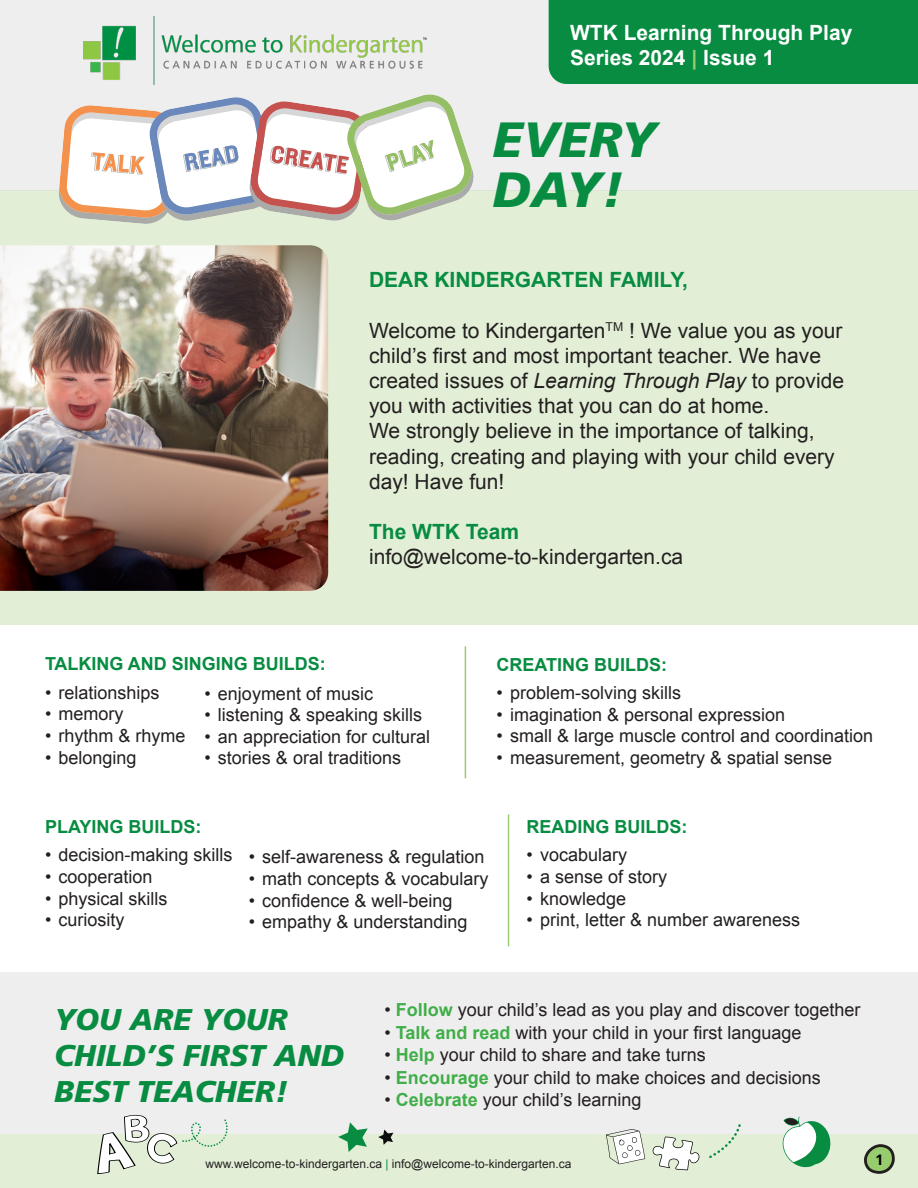
<style>
.page{position:relative;width:918px;height:1188px;background:#fff}
.page>*{position:absolute;margin:0;border:0;box-sizing:border-box;transform-origin:0 0}
.t1{font:italic 900 49.5px/49.5px "Frutiger LT Std";color:#078c41}
.t2{font:italic 900 30px "Frutiger LT Std";color:#078c41}
.t3{font:21px/25.2px "Arial";color:#231f20}
.t4{font:700 21px/25.2px "Arial";color:#fff}
.t5{font:700 21px "Arial";color:#078c41}
.t6{font:18px "Arial";color:#231f20}
.t7{font:700 18px "Arial";color:#078c41}
.t8{font:700 15px "Frutiger LT Std";color:#000}
.t9{font:12px "Arial";color:#231f20}
.s1{color:#97cd6e}
.s2{font-style:italic}
.s3{font-weight:700;color:#40ae49}
.s4{color:#078c41}
</style>
<div class="page">
<div style="left:0;top:1134px;width:918px;height:54px;background:#e2efd6"></div>
<div style="left:0;top:972px;width:918px;height:162px;background:#efeeee"></div>
<div style="left:0;top:190px;width:918px;height:434px;background:#e2efd6"></div>
<div style="left:0;top:0;width:918px;height:190px;background:#efeeee"></div>
<div style="left:549px;top:0;width:369px;height:84px;background:#078c41"></div>
<img style="left:84px;top:17px;width:343px;height:68px">
<svg style="left:57px;top:94px;width:423px;height:130px"></svg>
<img style="left:0;top:245px;width:328px;height:346px">
<hr style="left:465px;top:646px;width:1px;height:132px;background:#97cd6e">
<hr style="left:508px;top:814px;width:1px;height:132px;background:#97cd6e">
<svg style="left:864px;top:1144px;width:31px;height:30px"></svg>
<svg style="left:652px;top:1137px;width:47px;height:33px"></svg>
<svg style="left:606px;top:1129px;width:39px;height:35px"></svg>
<svg style="left:338px;top:1122px;width:30px;height:30px"></svg>
<svg style="left:378px;top:1130px;width:15px;height:15px"></svg>
<svg style="left:709px;top:1124px;width:32px;height:34px"></svg>
<svg style="left:97px;top:1115px;width:131px;height:59px"></svg>
<svg style="left:782px;top:1117px;width:49px;height:50px"></svg>
<p class="t4" style="left:570px;top:21px;width:284px">WTK Learning Through Play<br>Series 2024 <span class="s1">|</span> Issue 1</p>
<p class="t1" style="left:493px;top:115px;width:165px">EVERY<br>DAY!</p>
<p class="t5" style="left:369px;top:266px;width:320px">DEAR KINDERGARTEN FAMILY,</p>
<p class="t3" style="left:369px;top:318px;width:477px">Welcome to Kindergarten<sup>TM</sup> ! We value you as your child’s first and most important teacher. We have created issues of <span class="s2">Learning Through Play</span> to provide you with activities that you can do at home.<br>We strongly believe in the importance of talking, reading, creating and playing with your child every day! Have fun!</p>
<p class="t5" style="left:369px;top:518px;width:152px">The WTK Team</p>
<p class="t3" style="left:369px;top:545px;width:316px">info@welcome-to-kindergarten.ca</p>
<p class="t7" style="left:45px;top:652px;width:282px">TALKING AND SINGING BUILDS:</p>
<p class="t6" style="left:45px;top:681px;width:116px">• relationships</p>
<p class="t6" style="left:45px;top:702px;width:80px">• memory</p>
<p class="t6" style="left:45px;top:724px;width:142px">• rhythm &amp; rhyme</p>
<p class="t6" style="left:45px;top:746px;width:93px">• belonging</p>
<p class="t6" style="left:204px;top:681px;width:170px">• enjoyment of music</p>
<p class="t6" style="left:204px;top:703px;width:219px">• listening &amp; speaking skills</p>
<p class="t6" style="left:204px;top:725px;width:227px">• an appreciation for cultural</p>
<p class="t6" style="left:204px;top:746px;width:198px">• stories &amp; oral traditions</p>
<p class="t7" style="left:497px;top:653px;width:172px">CREATING BUILDS:</p>
<p class="t6" style="left:497px;top:681px;width:186px">• problem-solving skills</p>
<p class="t6" style="left:497px;top:703px;width:290px">• imagination &amp; personal expression</p>
<p class="t6" style="left:497px;top:724px;width:378px">• small &amp; large muscle control and coordination</p>
<p class="t6" style="left:497px;top:746px;width:337px">• measurement, geometry &amp; spatial sense</p>
<p class="t7" style="left:45px;top:815px;width:158px">PLAYING BUILDS:</p>
<p class="t6" style="left:45px;top:843px;width:189px">• decision-making skills</p>
<p class="t6" style="left:45px;top:865px;width:109px">• cooperation</p>
<p class="t6" style="left:45px;top:886px;width:124px">• physical skills</p>
<p class="t6" style="left:45px;top:908px;width:81px">• curiosity</p>
<p class="t6" style="left:249px;top:845px;width:237px">• self-awareness &amp; regulation</p>
<p class="t6" style="left:249px;top:867px;width:241px">• math concepts &amp; vocabulary</p>
<p class="t6" style="left:249px;top:889px;width:205px">• confidence &amp; well-being</p>
<p class="t6" style="left:249px;top:910px;width:220px">• empathy &amp; understanding</p>
<p class="t7" style="left:527px;top:815px;width:162px">READING BUILDS:</p>
<p class="t6" style="left:527px;top:843px;width:102px">• vocabulary</p>
<p class="t6" style="left:527px;top:865px;width:142px">• a sense of story</p>
<p class="t6" style="left:527px;top:886px;width:101px">• knowledge</p>
<p class="t6" style="left:527px;top:908px;width:275px">• print, letter &amp; number awareness</p>
<p class="t2" style="left:54px;top:1002px;width:235px">YOU ARE YOUR</p>
<p class="t2" style="left:54px;top:1038px;width:292px">CHILD’S FIRST AND</p>
<p class="t2" style="left:54px;top:1074px;width:236px">BEST TEACHER!</p>
<p class="t6" style="left:384px;top:998px;width:478px">• <span class="s3">Follow</span> your child’s lead as you play and discover together</p>
<p class="t6" style="left:384px;top:1021px;width:419px">• <span class="s3">Talk and read</span> with your child in your first language</p>
<p class="t6" style="left:384px;top:1043px;width:323px">• <span class="s3">Help</span> your child to share and take turns</p>
<p class="t6" style="left:384px;top:1066px;width:438px">• <span class="s3">Encourage</span> your child to make choices and decisions</p>
<p class="t6" style="left:384px;top:1088px;width:259px">• <span class="s3">Celebrate</span> your child’s learning</p>
<p class="t9" style="left:205px;top:1156px;width:368px">www.welcome-to-kindergarten.ca <span class="s4">|</span> info@welcome-to-kindergarten.ca</p>
<p class="t8" style="left:875px;top:1151px;width:10px">1</p>
</div>
